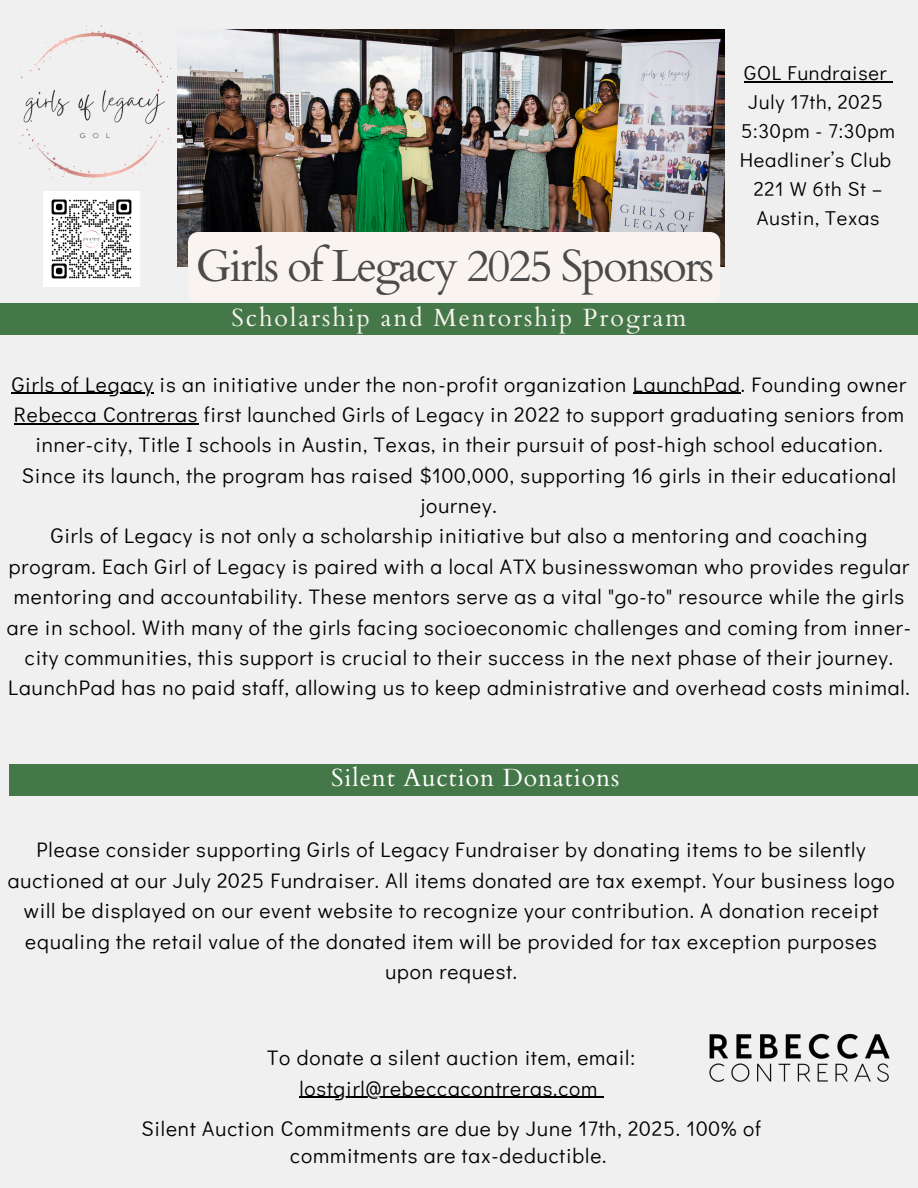
<style>
.page{position:relative;width:918px;height:1188px;background:#f1f0f0}
.page>*{position:absolute;margin:0;border:0;box-sizing:border-box;transform-origin:0 0}
.t1{font:45px "Cardo";letter-spacing:-.045em;color:#4b4b4b}
.t2{font:24.75px "Cardo";letter-spacing:.08em;color:#f9f4f0}
.t3{font:24.75px "Cardo";letter-spacing:.04em;color:#fff}
.t4{font:21px/30.3px "Didact Gothic";letter-spacing:.04em;color:#000;text-align:center}
.t5{font:20.1px/28.8px "Didact Gothic";letter-spacing:.04em;color:#000}
</style>
<div class="page">
<div style="left:0;top:304px;width:918px;height:31px;background:#457849"></div>
<img style="left:19px;top:25px;width:152px;height:159px">
<img style="left:178px;top:29px;width:546px;height:238px">
<div style="left:9px;top:765px;width:909px;height:31px;background:#457849"></div>
<img style="left:44px;top:191px;width:95px;height:96px">
<img style="left:709px;top:1033px;width:181px;height:49px">
<svg style="left:188px;top:232px;width:532px;height:35px"></svg>
<hr style="left:744px;top:82px;width:144px;height:1px;background:#000">
<hr style="left:12px;top:393px;width:142px;height:1px;background:#000">
<hr style="left:633px;top:393px;width:108px;height:1px;background:#000">
<hr style="left:14px;top:423px;width:184px;height:1px;background:#000">
<hr style="left:299px;top:1097px;width:299px;height:1px;background:#000">
<p class="t1" style="left:196px;top:236px;width:520px">Girls of Legacy 2025 Sponsors</p>
<p class="t2" style="left:231px;top:302px;width:457px">Scholarship and Mentorship Program</p>
<p class="t5" style="left:744px;top:58px;width:144px">GOL Fundraiser</p>
<p class="t5" style="left:748px;top:87px;width:136px">July 17th, 2025</p>
<p class="t5" style="left:741px;top:116px;width:155px">5:30pm - 7:30pm</p>
<p class="t5" style="left:740px;top:145px;width:153px">Headliner’s Club</p>
<p class="t5" style="left:754px;top:173px;width:130px">221 W 6th St –<br>Austin, Texas</p>
<h2 class="t4" style="left:12px;top:368px;width:896px">Girls of Legacy is an initiative under the non-profit organization LaunchPad. Founding owner Rebecca Contreras first launched Girls of Legacy in 2022 to support graduating seniors from inner-city, Title I schools in Austin, Texas, in their pursuit of post-high school education.<br>Since its launch, the program has raised $100,000, supporting 16 girls in their educational journey.</h2>
<p class="t4" style="left:7px;top:520px;width:906px">Girls of Legacy is not only a scholarship initiative but also a mentoring and coaching program. Each Girl of Legacy is paired with a local ATX businesswoman who provides regular mentoring and accountability. These mentors serve as a vital "go-to" resource while the girls are in school. With many of the girls facing socioeconomic challenges and coming from inner&shy;city communities, this support is crucial to their success in the next phase of their journey.</p>
<p class="t4" style="left:8px;top:672px;width:903px">LaunchPad has no paid staff, allowing us to keep administrative and overhead costs minimal.</p>
<p class="t3" style="left:331px;top:761px;width:290px">Silent Auction Donations</p>
<p class="t4" style="left:8px;top:834px;width:888px">Please consider supporting Girls of Legacy Fundraiser by donating items to be silently auctioned at our July 2025 Fundraiser. All items donated are tax exempt. Your business logo will be displayed on our event website to recognize your contribution. A donation receipt equaling the retail value of the donated item will be provided for tax exception purposes upon request.</p>
<h2 class="t4" style="left:267px;top:1042px;width:369px">To donate a silent auction item, email:</h2>
<p class="t4" style="left:299px;top:1072px;width:300px">lostgirl@rebeccacontreras.com</p>
<p class="t4" style="left:141px;top:1114px;width:621px;line-height:27px">Silent Auction Commitments are due by June 17th, 2025. 100% of commitments are tax-deductible.</p>
</div>
